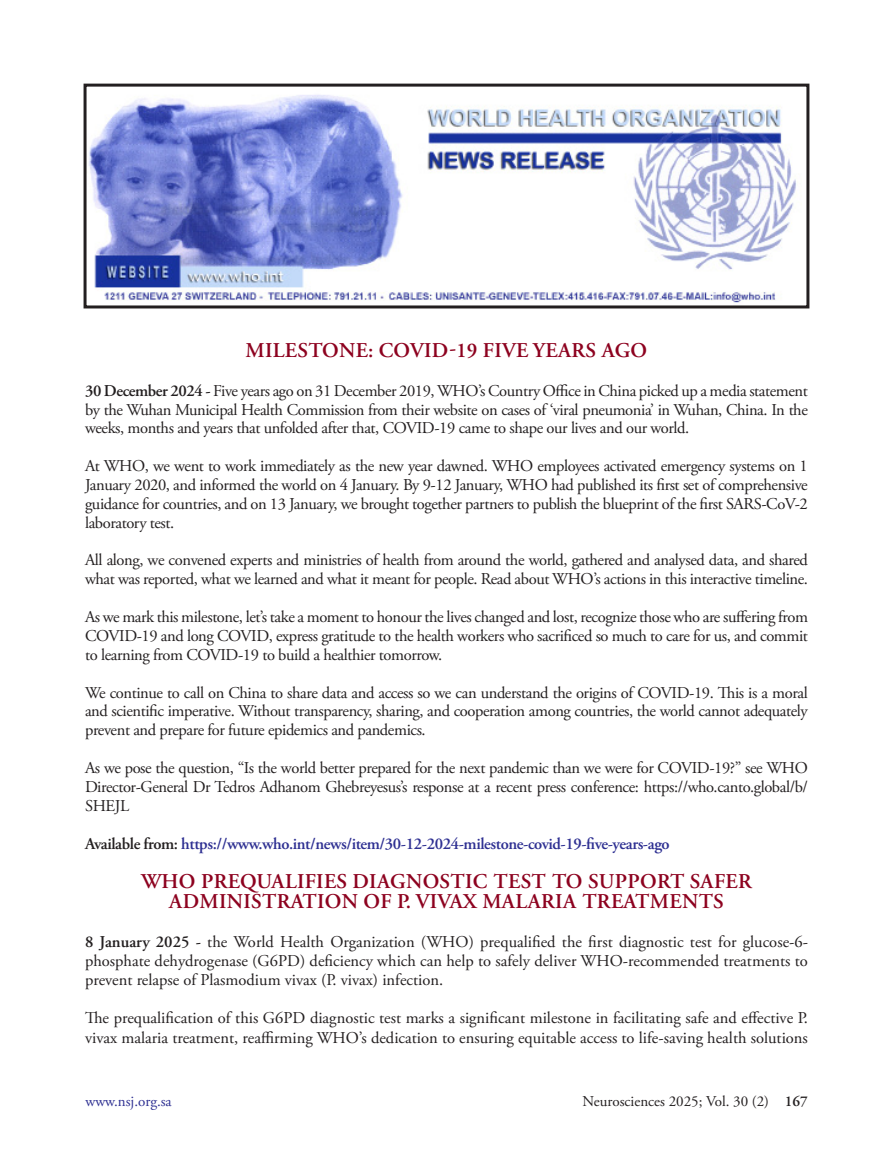
<style>
.page{position:relative;width:893px;height:1149px;background:#fff}
.page>*{position:absolute;margin:0;border:0;box-sizing:border-box;transform-origin:0 0}
.t1{font:600 21px/19.6px "Adobe Garamond Pro";letter-spacing:.015em;color:#8d021f;text-align:center}
.t2{font:16.5px/18.9px "Adobe Garamond Pro";letter-spacing:-.025em;color:#231f20;text-align:justify}
.t3{font:16.5px/19.2px "Adobe Garamond Pro";color:#231f20}
.t4{font:600 16.5px "Adobe Garamond Pro";letter-spacing:-.025em;color:#2e3092}
.t5{font:15px "Adobe Garamond Pro";color:#231f20}
.t6{font:15px "Adobe Garamond Pro";color:#2e3092}
.t7{font:600 15px "Adobe Garamond Pro";color:#231f20}
.s1{font-weight:600}
.s2{color:#231f20}
</style>
<div class="page">
<img style="left:89px;top:95px;width:707px;height:208px">
<div style="left:84px;top:84px;width:725px;height:224px;border:3px solid #231f20"></div>
<p class="t1" style="left:246px;top:341px;width:403px">MILESTONE: COVID-19 FIVE YEARS AGO</p>
<p class="t2" style="left:85px;top:381px;width:724px"><span class="s1">30 December 2024 -</span> Five years ago on 31 December 2019, WHO’s Country Office in China picked up a media statement by the Wuhan Municipal Health Commission from their website on cases of ‘viral pneumonia’ in Wuhan, China. In the weeks, months and years that unfolded after that, COVID-19 came to shape our lives and our world.</p>
<p class="t2" style="left:85px;top:457px;width:724px">At WHO, we went to work immediately as the new year dawned. WHO employees activated emergency systems on 1<br>January 2020, and informed the world on 4 January. By 9-12 January, WHO had published its first set of comprehensive guidance for countries, and on 13 January, we brought together partners to publish the blueprint of the first SARS-CoV-2 laboratory test.</p>
<p class="t2" style="left:85px;top:551px;width:724px">All along, we convened experts and ministries of health from around the world, gathered and analysed data, and shared what was reported, what we learned and what it meant for people. Read about WHO’s actions in this interactive timeline.</p>
<p class="t2" style="left:85px;top:607px;width:724px">As we mark this milestone, let’s take a moment to honour the lives changed and lost, recognize those who are suffering from COVID-19 and long COVID, express gratitude to the health workers who sacrificed so much to care for us, and commit to learning from COVID-19 to build a healthier tomorrow.</p>
<p class="t2" style="left:85px;top:683px;width:724px">We continue to call on China to share data and access so we can understand the origins of COVID-19. This is a moral and scientific imperative. Without transparency, sharing, and cooperation among countries, the world cannot adequately prevent and prepare for future epidemics and pandemics.</p>
<p class="t2" style="left:85px;top:758px;width:724px">As we pose the question, “Is the world better prepared for the next pandemic than we were for COVID-19?” see WHO Director-General Dr Tedros Adhanom Ghebreyesus’s response at a recent press conference: https://who.canto.global/b/ SHEJL</p>
<p class="t4" style="left:85px;top:834px;width:586px"><span class="s2">Available from:</span> https://www.who.int/news/item/30-12-2024-milestone-covid-19-five-years-ago</p>
<p class="t1" style="left:141px;top:871px;width:612px">WHO PREQUALIFIES DIAGNOSTIC TEST TO SUPPORT SAFER<br>ADMINISTRATION OF P. VIVAX MALARIA TREATMENTS</p>
<p class="t2" style="left:85px;top:932px;width:724px"><span class="s1">8 January 2025 -</span> the World Health Organization (WHO) prequalified the first diagnostic test for glucose-6- phosphate dehydrogenase (G6PD) deficiency which can help to safely deliver WHO-recommended treatments to prevent relapse of Plasmodium vivax (P. vivax) infection.</p>
<p class="t3" style="left:85px;top:1008px;width:724px">The prequalification of this G6PD diagnostic test marks a significant milestone in facilitating safe and effective P. vivax malaria treatment, reaffirming WHO’s dedication to ensuring equitable access to life-saving health solutions</p>
<p class="t6" style="left:86px;top:1091px;width:88px">www.nsj.org.sa</p>
<p class="t5" style="left:583px;top:1091px;width:188px">Neurosciences 2025; Vol. 30 (2)</p>
<p class="t7" style="left:785px;top:1092px;width:24px">167</p>
</div>
